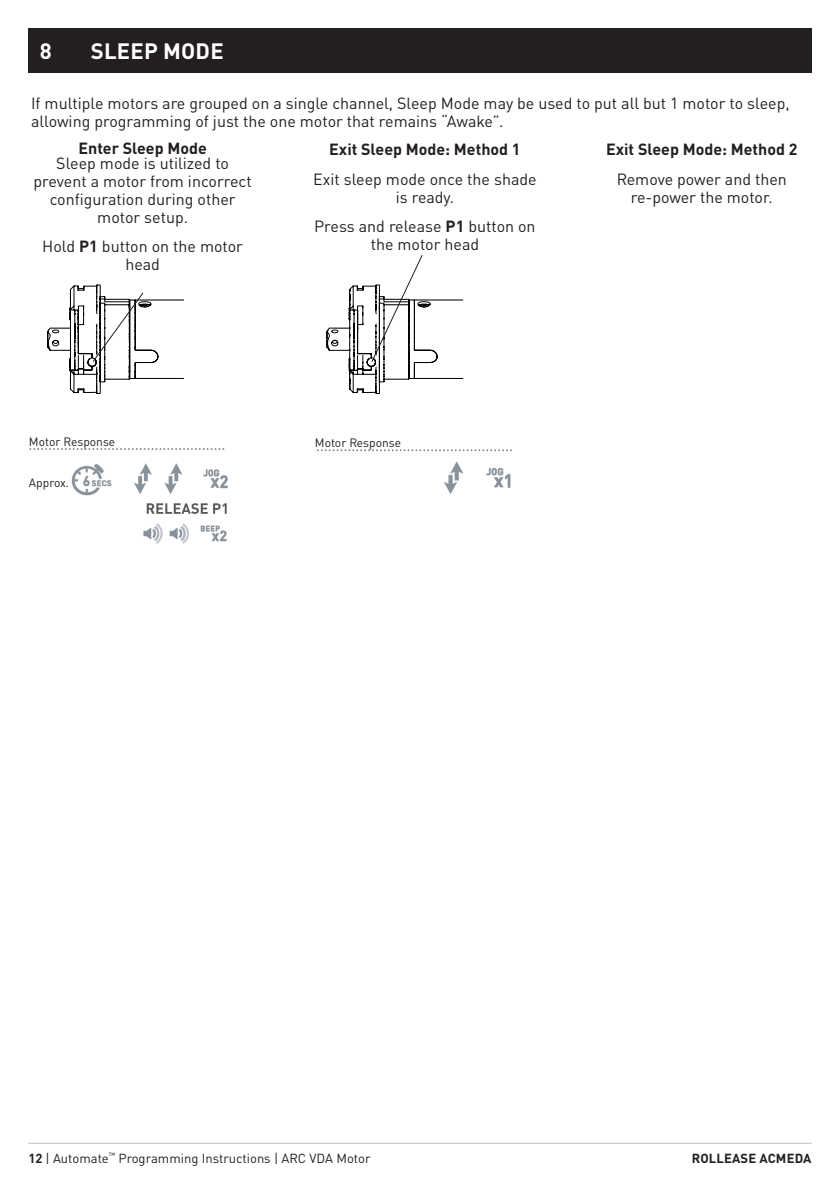
<style>
.page{position:relative;width:840px;height:1191px;background:#fff}
.page>*{position:absolute;margin:0;border:0;box-sizing:border-box;transform-origin:0 0}
.Heading{font:700 22px "DINOT";letter-spacing:.005em;color:#fff}
.Copy{font:16px/18px "DINOT";color:#231f20;text-align:center}
.Copy-2{font:700 16px "DINOT";color:#231f20}
.t1{font:13px "DINOT";color:#231f20}
.t2{font:700 13px "DINOT";letter-spacing:.01em;color:#231f20}
.Copy-3{font:12px "DINOT";color:#231f20}
.s1{font-weight:700}
</style>
<div class="page">
<hr style="left:28px;top:1142px;width:783px;height:1px;background:#bcbdc0">
<img style="left:134px;top:463px;width:94px;height:31px">
<img style="left:444px;top:461px;width:67px;height:33px">
<img style="left:143px;top:523px;width:84px;height:21px">
<svg style="left:29px;top:448px;width:196px;height:2px"></svg>
<svg style="left:317px;top:449px;width:194px;height:2px"></svg>
<svg style="left:147px;top:503px;width:79px;height:11px"></svg>
<div style="left:28px;top:29px;width:783px;height:44px;background:#231f20"></div>
<img style="left:71px;top:463px;width:41px;height:33px">
<svg style="left:48px;top:285px;width:136px;height:109px"></svg>
<svg style="left:326px;top:255px;width:137px;height:139px"></svg>
<p class="Heading" style="left:40px;top:36px;width:13px">8</p>
<p class="Heading" style="left:91px;top:36px;width:134px">SLEEP MODE</p>
<h1 class="Heading" style="left:40px;top:42px;width:13px">9</h1>
<h1 class="Heading" style="left:91px;top:42px;width:133px">SLEEP MODE</h1>
<p class="Copy" style="left:31px;top:94px;width:759px;text-align:left">If multiple motors are grouped on a single channel, Sleep Mode may be used to put all but 1 motor to sleep, allowing programming of just the one motor that remains “Awake”.</p>
<p class="Copy-2" style="left:329px;top:139px;width:193px">Exit Sleep Mode: Method 1</p>
<p class="Copy" style="left:313px;top:170px;width:225px">Exit sleep mode once the shade is ready.</p>
<p class="Copy" style="left:314px;top:217px;width:223px">Press and release <span class="s1">P1</span> button on the motor head</p>
<p class="Copy-2" style="left:78px;top:138px;width:130px">Enter Sleep Mode</p>
<p class="Copy" style="left:34px;top:154px;width:219px">Sleep mode is utilized to prevent a motor from incorrect configuration during other motor setup.</p>
<p class="Copy" style="left:42px;top:237px;width:202px">Hold <span class="s1">P1</span> button on the motor head</p>
<p class="Copy-2" style="left:605px;top:139px;width:193px">Exit Sleep Mode: Method 2</p>
<p class="Copy" style="left:616px;top:170px;width:171px">Remove power and then re-power the motor.</p>
<p class="Copy-3" style="left:29px;top:434px;width:88px">Motor Response</p>
<p class="Copy-3" style="left:315px;top:435px;width:88px">Motor Response</p>
<p class="Copy-3" style="left:29px;top:475px;width:42px">Approx.</p>
<p class="t1" style="left:28px;top:1149px;width:343px"><span class="s1">12</span> | Automate<sup>™</sup> Programming Instructions | ARC VDA Motor</p>
<p class="t2" style="left:691px;top:1149px;width:121px">ROLLEASE ACMEDA</p>
</div>
